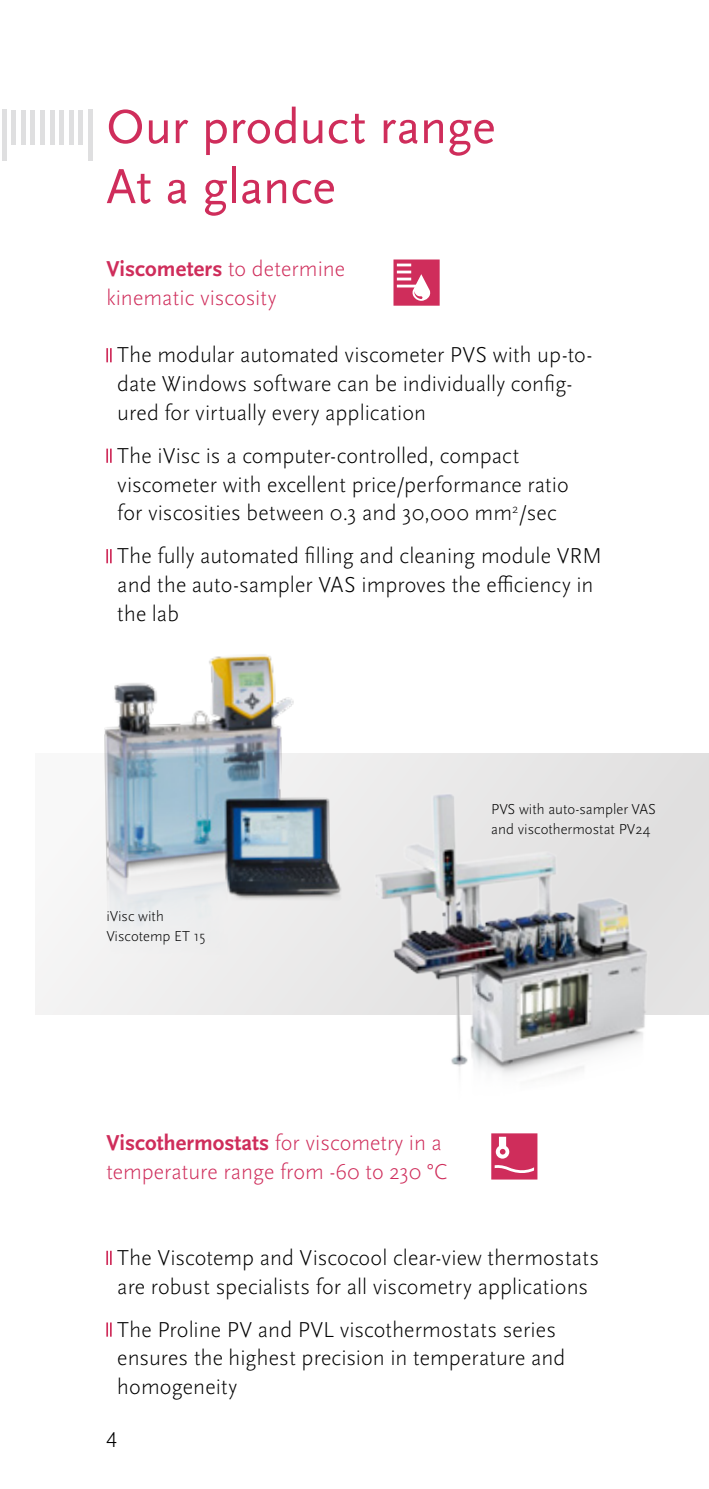
<style>
.page{position:relative;width:709px;height:1489px;background:#fff}
.page>*{position:absolute;margin:0;border:0;box-sizing:border-box;transform-origin:0 0}
.t1{font:50px/60px "Scala Sans Pro";color:#cf2d5b}
.t2{font:300 22.5px/28.8px "Scala Sans Pro";letter-spacing:.005em;color:#000}
.t3{font:300 22.5px/28.8px "Scala Sans Pro";color:#cf2d5b}
.t4{font:300 15px/20px "Scala Sans Pro";color:#000}
.s1{font-weight:700}
</style>
<div class="page">
<div style="left:35px;top:752px;width:674px;height:262px;background:linear-gradient(to right,#f3f2f2,#e2e1e1)"></div>
<img style="left:55px;top:654px;width:300px;height:340px">
<svg style="left:106px;top:348px;width:6px;height:14px"></svg>
<svg style="left:106px;top:448px;width:6px;height:15px"></svg>
<svg style="left:106px;top:549px;width:6px;height:14px"></svg>
<img style="left:360px;top:781px;width:307px;height:399px">
<hr style="left:2px;top:110px;width:4px;height:51px;background:#dfdfe0">
<div style="left:11px;top:110px;width:5px;height:34px;background:#dfdfe0"></div>
<hr style="left:21px;top:110px;width:4px;height:34px;background:#dfdfe0">
<hr style="left:31px;top:110px;width:4px;height:34px;background:#dfdfe0">
<hr style="left:50px;top:110px;width:4px;height:34px;background:#dfdfe0">
<div style="left:40px;top:110px;width:5px;height:34px;background:#dfdfe0"></div>
<hr style="left:69px;top:110px;width:4px;height:34px;background:#dfdfe0">
<hr style="left:79px;top:110px;width:4px;height:34px;background:#dfdfe0">
<div style="left:59px;top:110px;width:5px;height:34px;background:#dfdfe0"></div>
<div style="left:88px;top:110px;width:5px;height:51px;background:#dfdfe0"></div>
<svg style="left:106px;top:1250px;width:6px;height:14px"></svg>
<svg style="left:106px;top:1322px;width:6px;height:14px"></svg>
<div style="left:395px;top:261px;width:43px;height:43px;background:#cf2d5b"></div>
<hr style="left:393px;top:270px;width:18px;height:3px;background:#fff">
<hr style="left:393px;top:263px;width:18px;height:3px;background:#fff">
<hr style="left:393px;top:277px;width:18px;height:3px;background:#fff">
<hr style="left:393px;top:285px;width:24px;height:2px;background:#fff">
<div style="left:393px;top:259px;width:46px;height:47px;border:3px solid #cf2d5b"></div>
<svg style="left:411px;top:274px;width:20px;height:27px"></svg>
<svg style="left:495px;top:1137px;width:38px;height:38px"></svg>
<div style="left:491px;top:1133px;width:46px;height:46px;border:3px solid #cf2d5b"></div>
<h1 class="t1" style="left:106px;top:97px;width:391px">Our product range<br>At a glance</h1>
<p class="t3" style="left:106px;top:254px;width:240px"><span class="s1">Viscometers</span> to determine kinematic viscosity</p>
<p class="t2" style="left:117px;top:340px;width:476px">The modular automated viscometer PVS with up-to&shy;date Windows software can be individually config&shy;ured for virtually every application</p>
<p class="t2" style="left:117px;top:441px;width:453px">The iVisc is a computer-controlled, compact viscometer with excellent price/performance ratio for viscosities between 0.3 and 30,000 mm<sup>2</sup>/sec</p>
<p class="t2" style="left:117px;top:541px;width:486px">The fully automated filling and cleaning module VRM and the auto-sampler VAS improves the efficiency in the lab</p>
<p class="t4" style="left:106px;top:906px;width:101px">iVisc with<br>Viscotemp ET 15</p>
<p class="t4" style="left:491px;top:799px;width:166px">PVS with auto-sampler VAS and viscothermostat PV24</p>
<p class="t3" style="left:106px;top:1128px;width:342px"><span class="s1">Viscothermostats</span> for viscometry in a temperature range from -60 to 230 °C</p>
<p class="t2" style="left:117px;top:1243px;width:483px">The Viscotemp and Viscocool clear-view thermostats are robust specialists for all viscometry applications</p>
<p class="t2" style="left:117px;top:1314px;width:449px">The Proline PV and PVL viscothermostats series ensures the highest precision in temperature and homogeneity</p>
<p class="t2" style="left:106px;top:1424px;width:12px">4</p>
</div>
